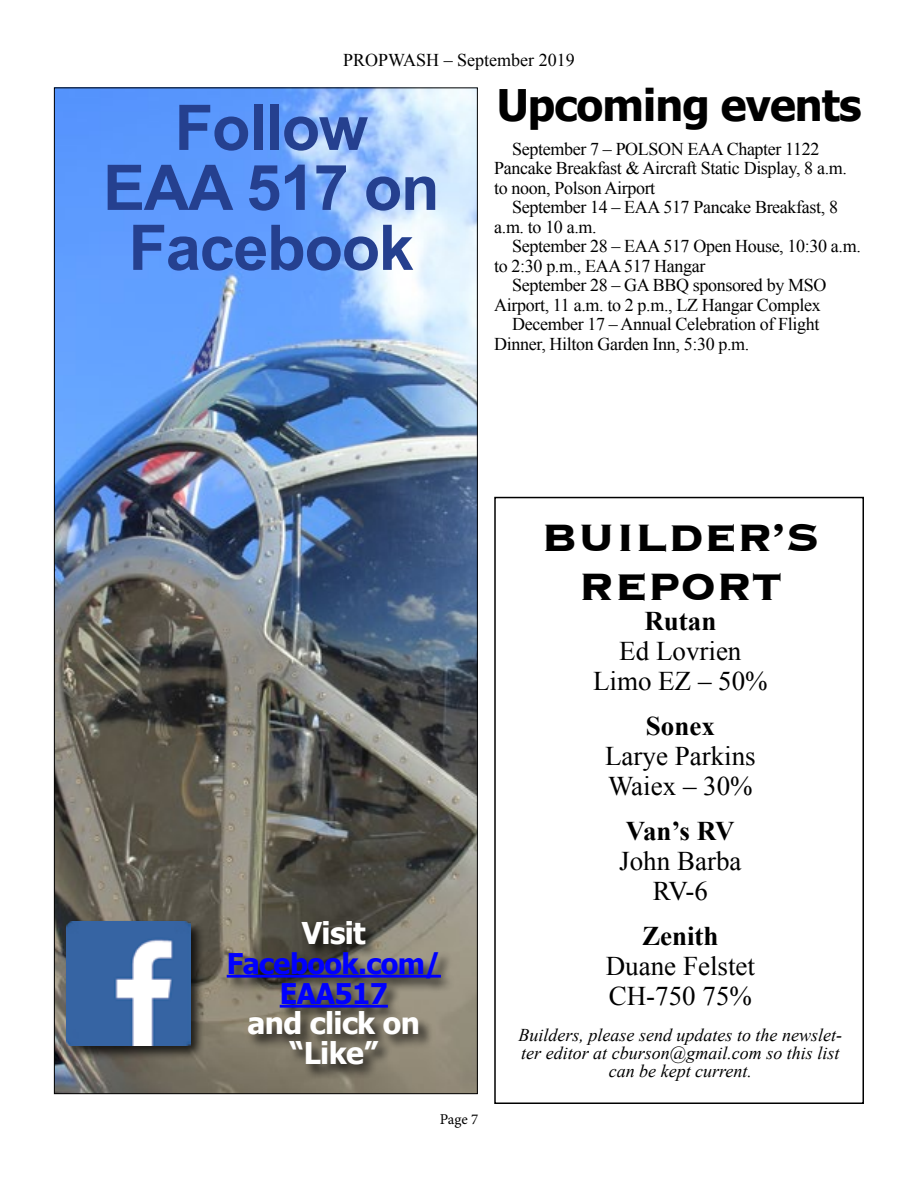
<style>
.page{position:relative;width:918px;height:1188px;background:#fff}
.page>*{position:absolute;margin:0;border:0;box-sizing:border-box;transform-origin:0 0}
.t1{font:700 63px/60px "Arial";letter-spacing:-.02em;color:#25408f;text-align:center}
.t2{font:700 49.5px/49.5px "Copperplate";color:#000;text-align:center}
.t3{font:700 43.5px "Tahoma";letter-spacing:-.02em;color:#000}
.t4{font:700 30px/30px "Tahoma";letter-spacing:-.02em;color:#fff;text-align:center}
.t5{font:700 28.5px/30px "Tahoma";letter-spacing:-.02em;color:#00f;text-align:center}
.t6{font:27px/30px "Times New Roman";color:#000;text-align:center}
.t7{font:700 27px "Times New Roman";color:#000}
.t8{font:18px/19.5px "Times New Roman";letter-spacing:-.02em;color:#000}
.t9{font:italic 18px/18px "Times New Roman";color:#000;text-align:center}
.t10{font:18px "Times New Roman";color:#000}
.t11{font:15px "Minion Pro";color:#000}
</style>
<div class="page">
<img style="left:56px;top:89px;width:420px;height:1003px">
<div style="left:65px;top:920px;width:140px;height:141px;background:#000;opacity:.75"></div>
<img style="left:66px;top:921px;width:124px;height:124px">
<div style="left:226px;top:921px;width:229px;height:158px;background:#000;opacity:.75"></div>
<hr style="left:227px;top:975px;width:214px;height:3px;background:#00f">
<hr style="left:280px;top:1005px;width:108px;height:3px;background:#00f">
<div style="left:494px;top:497px;width:370px;height:607px;border:2px solid #000"></div>
<p class="t10" style="left:343px;top:48px;width:233px">PROPWASH – September 2019</p>
<h1 class="t1" style="left:103px;top:100px;width:338px">Follow<br>EAA 517 on<br>Facebook</h1>
<h3 class="t3" style="left:497px;top:74px;width:366px">Upcoming events</h3>
<p class="t8" style="left:494px;top:139px;width:354px;text-indent:18px">September 7 – POLSON EAA Chapter 1122<br>Pancake Breakfast &amp; Aircraft Static Display, 8 a.m. to noon, Polson Airport</p>
<p class="t8" style="left:494px;top:197px;width:345px;text-indent:18px">September 14 – EAA 517 Pancake Breakfast, 8 a.m. to 10 a.m.</p>
<p class="t8" style="left:512px;top:236px;width:350px">September 28 – EAA 517 Open House, 10:30 a.m.</p>
<p class="t8" style="left:494px;top:256px;width:213px">to 2:30 p.m., EAA 517 Hangar</p>
<p class="t8" style="left:512px;top:275px;width:316px">September 28 – GA BBQ sponsored by MSO</p>
<p class="t8" style="left:494px;top:295px;width:328px">Airport, 11 a.m. to 2 p.m., LZ Hangar Complex</p>
<p class="t8" style="left:512px;top:314px;width:309px">December 17 – Annual Celebration of Flight</p>
<p class="t8" style="left:494px;top:334px;width:257px">Dinner, Hilton Garden Inn, 5:30 p.m.</p>
<h3 class="t4" style="left:302px;top:916px;width:65px">Visit</h3>
<h3 class="t5" style="left:227px;top:947px;width:216px">Facebook.com/<br>EAA517</h3>
<h3 class="t4" style="left:248px;top:1006px;width:174px">and click on “Like”</h3>
<p class="t11" style="left:440px;top:1109px;width:40px">Page 7</p>
<h2 class="t2" style="left:541px;top:510px;width:279px">BUILDER’S<br>REPORT</h2>
<h3 class="t7" style="left:644px;top:603px;width:74px">Rutan</h3>
<h3 class="t6" style="left:593px;top:636px;width:176px">Ed Lovrien<br>Limo EZ – 50%</h3>
<h3 class="t7" style="left:646px;top:708px;width:71px">Sonex</h3>
<h3 class="t6" style="left:605px;top:741px;width:152px;text-align:left">Larye Parkins<br>Waiex – 30%</h3>
<h3 class="t7" style="left:626px;top:813px;width:110px">Van’s RV</h3>
<h3 class="t6" style="left:619px;top:846px;width:124px">John Barba<br>RV-6</h3>
<h3 class="t7" style="left:642px;top:918px;width:78px">Zenith</h3>
<h3 class="t6" style="left:606px;top:951px;width:151px;text-align:left">Duane Felstet<br>CH-750 75%</h3>
<p class="t9" style="left:519px;top:1026px;width:325px">Builders, please send updates to the newslet&shy;ter editor at cburson@gmail.com so this list can be kept current.</p>
</div>
